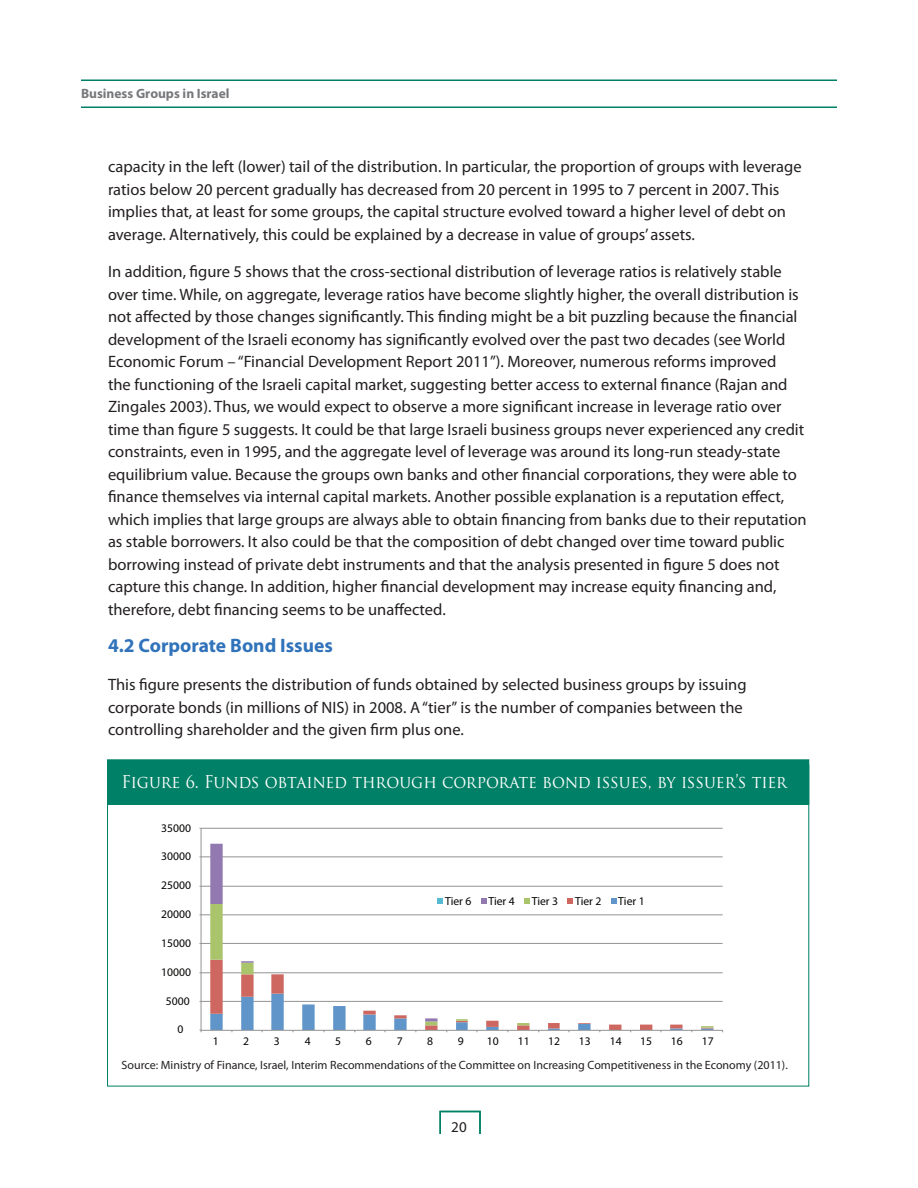
<style>
.page{position:relative;width:918px;height:1188px;background:#fff}
.page>*{position:absolute;margin:0;border:0;box-sizing:border-box;transform-origin:0 0}
.t1{font:700 19.5px "Myriad Pro";color:#3073ba}
.t2{font:17.25px "Trajan Pro";color:#fff;scale:.93 1}
.t3{font:16.5px/22.5px "Myriad Pro";color:#231f20}
.t4{font:15px "Myriad Pro";color:#231f20}
.t5{font:700 13.5px "Myriad Pro";color:#76787b}
.t6{font:12px "Myriad Pro";color:#231f20}
.t7{font:11.7px "Myriad Pro";color:#050504}
</style>
<div class="page">
<hr style="left:81px;top:106px;width:756px;height:2px;background:#008066">
<hr style="left:81px;top:80px;width:756px;height:1px;background:#008066">
<div style="left:440px;top:1111px;width:41px;height:24px;border:2px solid #008066"></div>
<div style="left:108px;top:760px;width:701px;height:44px;background:#008066"></div>
<div style="left:107px;top:759px;width:702px;height:46px;border:1px solid #008066"></div>
<hr style="left:201px;top:1001px;width:522px;height:1px;background:#949393">
<hr style="left:201px;top:973px;width:522px;height:1px;background:#949393">
<hr style="left:201px;top:943px;width:522px;height:1px;background:#949393">
<hr style="left:201px;top:915px;width:522px;height:1px;background:#949393">
<hr style="left:201px;top:886px;width:522px;height:1px;background:#949393">
<hr style="left:201px;top:857px;width:522px;height:1px;background:#949393">
<hr style="left:201px;top:828px;width:522px;height:1px;background:#949393">
<hr style="left:201px;top:828px;width:1px;height:202px;background:#949393">
<hr style="left:201px;top:1030px;width:522px;height:1px;background:#949393">
<svg style="left:210px;top:844px;width:503px;height:188px"></svg>
<p class="t5" style="left:81px;top:85px;width:150px">Business Groups in Israel</p>
<p class="t3" style="left:108px;top:155px;width:695px">capacity in the left (lower) tail of the distribution. In particular, the proportion of groups with leverage ratios below 20 percent gradually has decreased from 20 percent in 1995 to 7 percent in 2007. This implies that, at least for some groups, the capital structure evolved toward a higher level of debt on average. Alternatively, this could be explained by a decrease in value of groups’ assets.</p>
<p class="t3" style="left:108px;top:260px;width:700px">In addition, figure 5 shows that the cross-sectional distribution of leverage ratios is relatively stable over time. While, on aggregate, leverage ratios have become slightly higher, the overall distribution is not affected by those changes significantly. This finding might be a bit puzzling because the financial development of the Israeli economy has significantly evolved over the past two decades (see World Economic Forum – “Financial Development Report 2011”). Moreover, numerous reforms improved<br>the functioning of the Israeli capital market, suggesting better access to external finance (Rajan and Zingales 2003). Thus, we would expect to observe a more significant increase in leverage ratio over time than figure 5 suggests. It could be that large Israeli business groups never experienced any credit constraints, even in 1995, and the aggregate level of leverage was around its long-run steady-state equilibrium value. Because the groups own banks and other financial corporations, they were able to finance themselves via internal capital markets. Another possible explanation is a reputation effect, which implies that large groups are always able to obtain financing from banks due to their reputation as stable borrowers. It also could be that the composition of debt changed over time toward public borrowing instead of private debt instruments and that the analysis presented in figure 5 does not capture this change. In addition, higher financial development may increase equity financing and, therefore, debt financing seems to be unaffected.</p>
<p class="t1" style="left:108px;top:633px;width:226px">4.2 Corporate Bond Issues</p>
<p class="t3" style="left:108px;top:673px;width:640px">This figure presents the distribution of funds obtained by selected business groups by issuing corporate bonds (in millions of NIS) in 2008. A “tier” is the number of companies between the controlling shareholder and the given firm plus one.</p>
<p class="t2" style="left:121px;top:771px;width:717px">Figure 6. Funds obtained through corporate bond issues, by issuer’s tier</p>
<p class="t7" style="left:161px;top:820px;width:31px">35000</p>
<p class="t7" style="left:161px;top:849px;width:31px">30000</p>
<p class="t7" style="left:161px;top:878px;width:31px">25000</p>
<p class="t7" style="left:161px;top:907px;width:31px">20000</p>
<p class="t7" style="left:161px;top:936px;width:31px">15000</p>
<p class="t7" style="left:161px;top:965px;width:31px">10000</p>
<p class="t7" style="left:166px;top:993px;width:25px">5000</p>
<p class="t7" style="left:178px;top:1022px;width:7px">0</p>
<p class="t7" style="left:445px;top:893px;width:28px">Tier 6</p>
<p class="t7" style="left:488px;top:893px;width:28px">Tier 4</p>
<p class="t7" style="left:532px;top:893px;width:28px">Tier 3</p>
<p class="t7" style="left:575px;top:893px;width:28px">Tier 2</p>
<p class="t7" style="left:618px;top:893px;width:28px">Tier 1</p>
<p class="t7" style="left:213px;top:1034px;width:7px">1</p>
<p class="t7" style="left:243px;top:1034px;width:7px">2</p>
<p class="t7" style="left:274px;top:1034px;width:7px">3</p>
<p class="t7" style="left:305px;top:1034px;width:7px">4</p>
<p class="t7" style="left:335px;top:1034px;width:7px">5</p>
<p class="t7" style="left:366px;top:1034px;width:7px">6</p>
<p class="t7" style="left:397px;top:1034px;width:7px">7</p>
<p class="t7" style="left:427px;top:1034px;width:7px">8</p>
<p class="t7" style="left:458px;top:1034px;width:7px">9</p>
<p class="t7" style="left:487px;top:1034px;width:13px">10</p>
<p class="t7" style="left:518px;top:1034px;width:13px">11</p>
<p class="t7" style="left:548px;top:1034px;width:13px">12</p>
<p class="t7" style="left:579px;top:1034px;width:13px">13</p>
<p class="t7" style="left:610px;top:1034px;width:13px">14</p>
<p class="t7" style="left:640px;top:1034px;width:13px">15</p>
<p class="t7" style="left:671px;top:1034px;width:13px">16</p>
<p class="t7" style="left:702px;top:1034px;width:13px">17</p>
<p class="t6" style="left:122px;top:1057px;width:668px">Source: Ministry of Finance, Israel, Interim Recommendations of the Committee on Increasing Competitiveness in the Economy (2011).</p>
<p class="t4" style="left:451px;top:1117px;width:17px">20</p>
</div>
